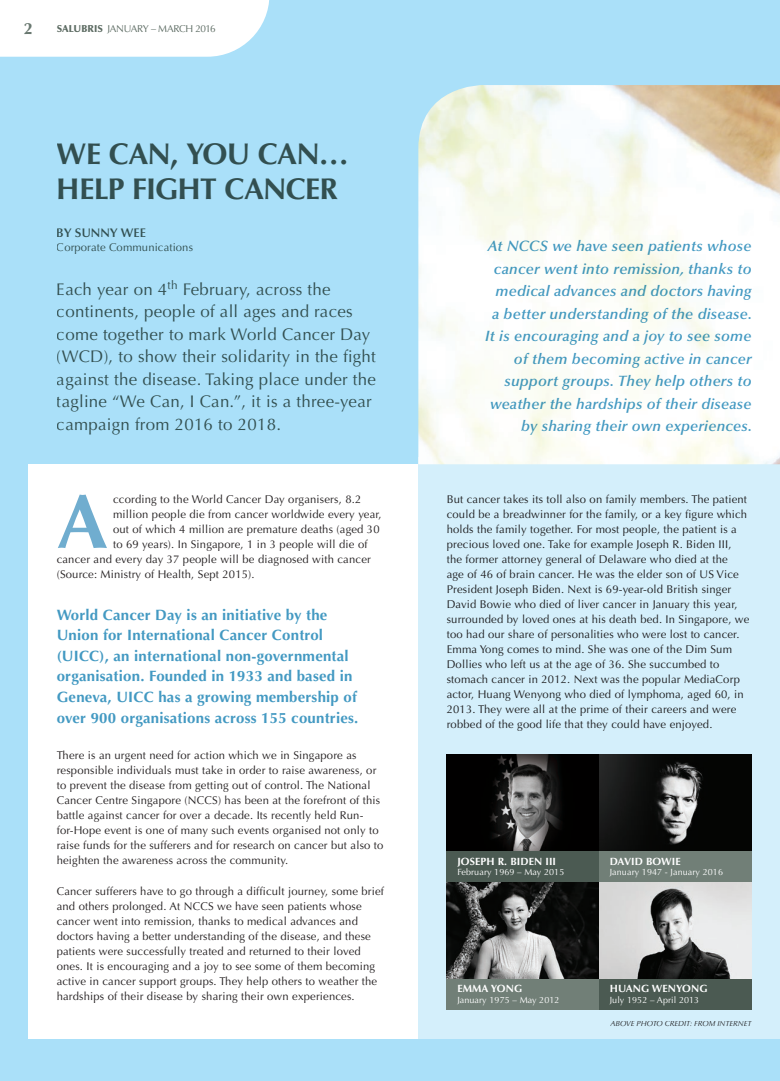
<style>
.page{position:relative;width:780px;height:1081px;background:#aae0f9}
.page>*{position:absolute;margin:0;border:0;box-sizing:border-box;transform-origin:0 0}
.t1{font:700 77px "Optima LT Std";color:#70adcf}
.t2{font:700 30px/35px "Optima LT Std";letter-spacing:-.025em;color:#4b5a52}
.t3{font:16.88px/22.5px "Optima LT Std";letter-spacing:.015em;color:#4b5a52}
.t4{font:700 16.25px "Optima LT Std";color:#697870}
.t5{font:italic 600 15px/22.5px "Optima LT Std";letter-spacing:.015em;color:#4399c2;text-align:right}
.t6{font:700 15px/20.6px "Optima LT Std";letter-spacing:.015em;color:#4399c2}
.t7{font:600 12.5px "Optima LT Std";letter-spacing:.01em;color:#4b5a52}
.t8{font:11.25px/15px "Optima LT Std";letter-spacing:.015em;color:#231f20}
.t9{font:11.25px "Optima LT Std";letter-spacing:.01em;color:#4b5a52}
.t10{font:700 10.5px "Optima LT Std";letter-spacing:.01em;color:#fff}
.t11{font:10px "Optima LT Std";letter-spacing:-.035em;color:#5b6a61}
.t12{font:9px "Optima LT Std";letter-spacing:.01em;color:#fff}
.t13{font:italic 7.5px "Optima LT Std";color:#231f20}
.s1{font-weight:900}
</style>
<div class="page">
<div style="left:28px;top:464px;width:752px;height:574px;background:#fff"></div>
<div style="left:418px;top:457px;width:362px;height:581px;background:#d4effb"></div>
<img style="left:418px;top:85px;width:362px;height:379px">
<div style="left:446px;top:850px;width:153px;height:32px;background:#4b5a52"></div>
<div style="left:599px;top:850px;width:152px;height:32px;background:#717f77"></div>
<div style="left:446px;top:978px;width:153px;height:32px;background:#717f77"></div>
<div style="left:599px;top:978px;width:152px;height:32px;background:#4b5a52"></div>
<img style="left:446px;top:755px;width:305px;height:95px">
<img style="left:446px;top:882px;width:305px;height:96px">
<div style="left:0;top:0;width:269px;height:57px;background:#fff"></div>
<p class="t4" style="left:24px;top:19px;width:11px">2</p>
<p class="t11" style="left:57px;top:23px;width:160px"><span class="s1">SALUBRIS</span> JANUARY – MARCH 2016</p>
<h2 class="t2" style="left:57px;top:136px;width:293px">WE CAN, YOU CAN…<br>HELP FIGHT CANCER</h2>
<p class="t7" style="left:57px;top:226px;width:91px">BY SUNNY WEE</p>
<p class="t9" style="left:57px;top:241px;width:138px">Corporate Communications</p>
<p class="t3" style="left:57px;top:278px;width:321px">Each year on 4<sup>th</sup> February, across the continents, people of all ages and races come together to mark World Cancer Day (WCD), to show their solidarity in the fight against the disease. Taking place under the tagline “We Can, I Can.”, it is a three-year campaign from 2016 to 2018.</p>
<h1 class="t1" style="left:57px;top:477px;width:53px">A</h1>
<p class="t8" style="left:113px;top:491px;width:250px">ccording to the World Cancer Day organisers, 8.2</p>
<p class="t8" style="left:113px;top:506px;width:270px">million people die from cancer worldwide every year,</p>
<p class="t8" style="left:113px;top:521px;width:268px">out of which 4 million are premature deaths (aged 30</p>
<p class="t8" style="left:113px;top:536px;width:256px">to 69 years). In Singapore, 1 in 3 people will die of</p>
<p class="t8" style="left:57px;top:551px;width:315px">cancer and every day 37 people will be diagnosed with cancer</p>
<p class="t8" style="left:57px;top:566px;width:199px">(Source: Ministry of Health, Sept 2015).</p>
<p class="t6" style="left:57px;top:604px;width:303px">World Cancer Day is an initiative by the Union for International Cancer Control (UICC), an international non-governmental organisation. Founded in 1933 and based in Geneva, UICC has a growing membership of over 900 organisations across 155 countries.</p>
<p class="t8" style="left:57px;top:748px;width:328px">There is an urgent need for action which we in Singapore as responsible individuals must take in order to raise awareness, or to prevent the disease from getting out of control. The National Cancer Centre Singapore (NCCS) has been at the forefront of this battle against cancer for over a decade. Its recently held Run&shy;for-Hope event is one of many such events organised not only to raise funds for the sufferers and for research on cancer but also to heighten the awareness across the community.</p>
<p class="t8" style="left:57px;top:884px;width:329px">Cancer sufferers have to go through a difficult journey, some brief and others prolonged. At NCCS we have seen patients whose cancer went into remission, thanks to medical advances and doctors having a better understanding of the disease, and these patients were successfully treated and returned to their loved ones. It is encouraging and a joy to see some of them becoming active in cancer support groups. They help others to weather the hardships of their disease by sharing their own experiences.</p>
<p class="t5" style="left:485px;top:235px;width:268px">At NCCS we have seen patients whose cancer went into remission, thanks to medical advances and doctors having a better understanding of the disease.<br>It is encouraging and a joy to see some of them becoming active in cancer support groups. They help others to weather the hardships of their disease by sharing their own experiences.</p>
<p class="t8" style="left:446px;top:491px;width:304px">But cancer takes its toll also on family members. The patient could be a breadwinner for the family, or a key figure which holds the family together. For most people, the patient is a precious loved one. Take for example Joseph R. Biden III, the former attorney general of Delaware who died at the<br>age of 46 of brain cancer. He was the elder son of US Vice President Joseph Biden. Next is 69-year-old British singer David Bowie who died of liver cancer in January this year, surrounded by loved ones at his death bed. In Singapore, we too had our share of personalities who were lost to cancer.<br>Emma Yong comes to mind. She was one of the Dim Sum Dollies who left us at the age of 36. She succumbed to stomach cancer in 2012. Next was the popular MediaCorp actor, Huang Wenyong who died of lymphoma, aged 60, in 2013. They were all at the prime of their careers and were robbed of the good life that they could have enjoyed.</p>
<p class="t10" style="left:457px;top:855px;width:100px">JOSEPH R. BIDEN III</p>
<p class="t12" style="left:457px;top:867px;width:108px">February 1969 – May 2015</p>
<p class="t10" style="left:457px;top:982px;width:66px">EMMA YONG</p>
<p class="t12" style="left:457px;top:994px;width:104px">January 1975 – May 2012</p>
<p class="t10" style="left:609px;top:855px;width:72px">DAVID BOWIE</p>
<p class="t12" style="left:609px;top:867px;width:115px">January 1947 - January 2016</p>
<p class="t10" style="left:609px;top:982px;width:99px">HUANG WENYONG</p>
<p class="t12" style="left:609px;top:994px;width:91px">July 1952 – April 2013</p>
<p class="t13" style="left:610px;top:1019px;width:142px">ABOVE PHOTO CREDIT: FROM INTERNET</p>
</div>
